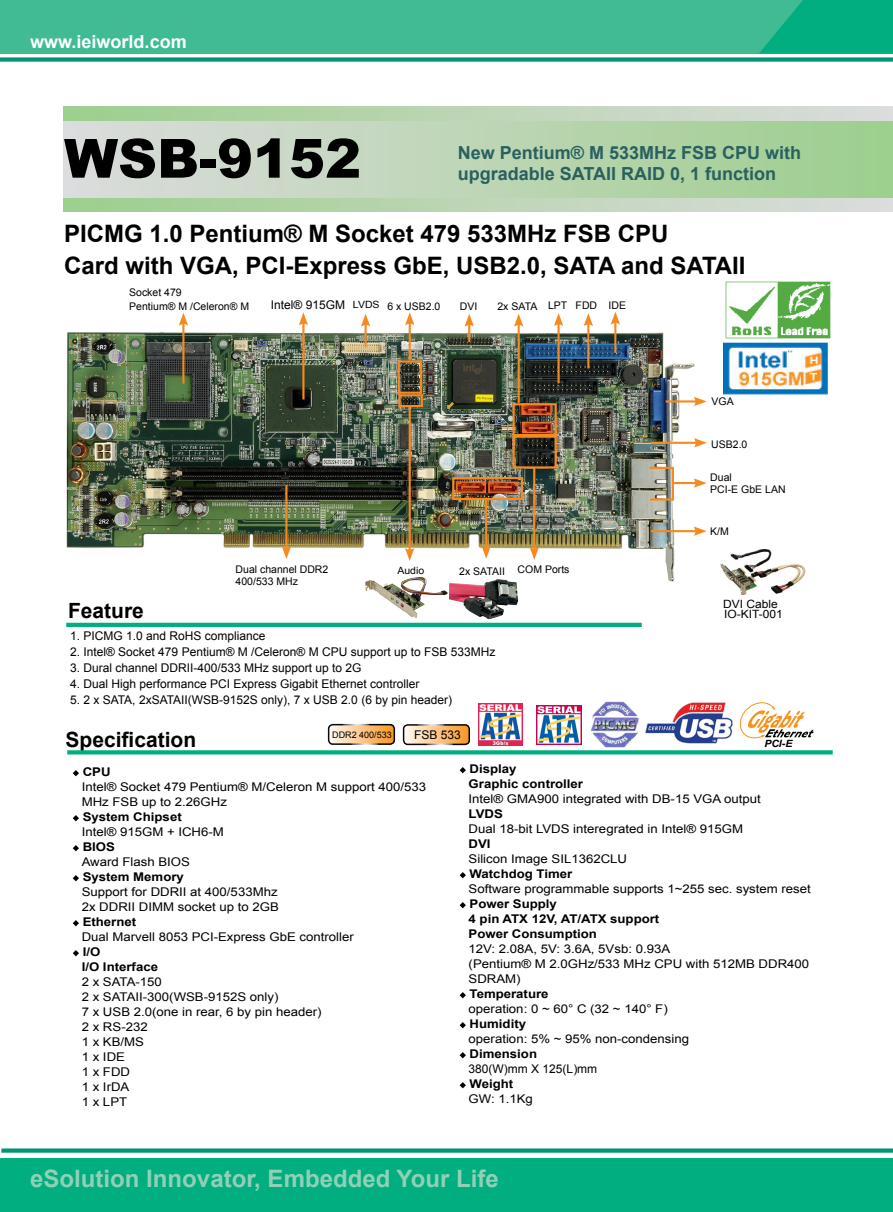
<style>
.page{position:relative;width:893px;height:1212px;background:#fff}
.page>*{position:absolute;margin:0;border:0;box-sizing:border-box;transform-origin:0 0}
.t1{font:900 54px "Arial";color:#000}
.t2{font:700 24px/32px "Arial";color:#000}
.t3{font:700 24px "Arial";color:#90d0b7}
.t4{font:700 21px "Arial";color:#000}
.t5{font:700 18px/21px "Arial";color:#2a6060}
.t6{font:700 18px "Arial";color:#fff}
.t7{font:12px/15px "Arial";color:#000;scale:1.1 1}
.t8{font:12px "Arial";color:#000}
.t9{font:700 12px/15px "Arial";color:#000;scale:1.1 1}
.t10{font:11.4px/10.6px "Arial";color:#000;scale:1.05 1}
.t11{font:10.5px/12px "Arial";color:#000}
.t12{font:10.05px "Arial";color:#000;scale:1.05 1}
.t13{font:italic 700 10.05px "Arial";color:#000;scale:1.05 1}
.t14{font:9px "Arial";color:#000}
.s1{font-size:10.05px}
.s2{font-size:10.5px}
</style>
<div class="page">
<div style="left:803px;top:0;width:89px;height:54px;background:#00ae7f"></div>
<div style="left:0;top:0;width:803px;height:54px;background:#40bb94"></div>
<div style="left:0;top:1158px;width:893px;height:54px;background:#00ae7f"></div>
<div style="left:0;top:57px;width:893px;height:5px;background:#009675"></div>
<div style="left:64px;top:106px;width:829px;height:106px;background:linear-gradient(to right,#9dce8e,#dcdcdd)"></div>
<div style="left:64px;top:122px;width:829px;height:75px;background:linear-gradient(to right,#dcdcdd,#9dce8e)"></div>
<div style="left:1px;top:1148px;width:892px;height:5px;background:#009675"></div>
<svg style="left:892px;top:0;width:1px;height:62px"></svg>
<img style="left:66px;top:324px;width:629px;height:265px">
<hr style="left:66px;top:623px;width:576px;height:4px;background:#00ae7f">
<img style="left:725px;top:281px;width:105px;height:58px">
<svg style="left:67px;top:750px;width:766px;height:4px;background:#11b387"></svg>
<div style="left:329px;top:725px;width:65px;height:19px;background:linear-gradient(to right,#fffaf4,#f99623);border-radius:4px"></div>
<div style="left:328px;top:724px;width:67px;height:21px;border:2px solid #fff;border-radius:4px"></div>
<div style="left:404px;top:725px;width:65px;height:19px;background:linear-gradient(to right,#fffaf4,#f99623);border-radius:4px"></div>
<div style="left:403px;top:724px;width:67px;height:21px;border:2px solid #fff;border-radius:4px"></div>
<svg style="left:73px;top:770px;width:6px;height:6px"></svg>
<svg style="left:73px;top:815px;width:6px;height:6px"></svg>
<svg style="left:73px;top:845px;width:6px;height:6px"></svg>
<svg style="left:73px;top:875px;width:6px;height:6px"></svg>
<svg style="left:73px;top:920px;width:6px;height:6px"></svg>
<svg style="left:73px;top:950px;width:6px;height:6px"></svg>
<svg style="left:460px;top:767px;width:6px;height:6px"></svg>
<svg style="left:460px;top:872px;width:6px;height:6px"></svg>
<svg style="left:460px;top:902px;width:6px;height:6px"></svg>
<svg style="left:460px;top:992px;width:6px;height:6px"></svg>
<svg style="left:460px;top:1022px;width:6px;height:6px"></svg>
<svg style="left:460px;top:1052px;width:6px;height:6px"></svg>
<svg style="left:460px;top:1082px;width:6px;height:6px"></svg>
<hr style="left:182px;top:322px;width:2px;height:61px;background:#f6891f">
<svg style="left:179px;top:313px;width:9px;height:13px"></svg>
<hr style="left:302px;top:322px;width:2px;height:77px;background:#f6891f">
<svg style="left:299px;top:312px;width:9px;height:13px"></svg>
<hr style="left:364px;top:323px;width:3px;height:24px;background:#f6891f">
<svg style="left:361px;top:314px;width:9px;height:13px"></svg>
<hr style="left:409px;top:321px;width:2px;height:39px;background:#f6891f">
<svg style="left:405px;top:312px;width:9px;height:13px"></svg>
<div style="left:398px;top:360px;width:24px;height:34px;border:2px solid #f6891f"></div>
<svg style="left:465px;top:314px;width:9px;height:28px"></svg>
<hr style="left:518px;top:323px;width:2px;height:80px;background:#f6891f">
<svg style="left:514px;top:314px;width:9px;height:13px"></svg>
<div style="left:512px;top:403px;width:45px;height:33px;border:2px solid #f6891f"></div>
<div style="left:512px;top:436px;width:45px;height:32px;border:2px solid #f6891f"></div>
<hr style="left:533px;top:467px;width:2px;height:84px;background:#f6891f">
<svg style="left:529px;top:547px;width:10px;height:13px"></svg>
<hr style="left:409px;top:408px;width:2px;height:144px;background:#f6891f">
<svg style="left:405px;top:548px;width:9px;height:13px"></svg>
<div style="left:398px;top:394px;width:25px;height:13px;border:2px solid #f6891f"></div>
<hr style="left:285px;top:485px;width:2px;height:65px;background:#f6891f">
<svg style="left:282px;top:546px;width:9px;height:13px"></svg>
<hr style="left:666px;top:400px;width:32px;height:2px;background:#f6891f">
<svg style="left:694px;top:397px;width:13px;height:9px"></svg>
<hr style="left:651px;top:442px;width:47px;height:2px;background:#f6891f">
<svg style="left:694px;top:438px;width:13px;height:9px"></svg>
<hr style="left:673px;top:482px;width:24px;height:2px;background:#f6891f">
<svg style="left:694px;top:478px;width:13px;height:10px"></svg>
<hr style="left:649px;top:467px;width:24px;height:2px;background:#f6891f">
<hr style="left:650px;top:498px;width:23px;height:2px;background:#f6891f">
<hr style="left:672px;top:467px;width:2px;height:33px;background:#f6891f">
<hr style="left:651px;top:530px;width:46px;height:2px;background:#f6891f">
<svg style="left:694px;top:526px;width:13px;height:10px"></svg>
<img style="left:724px;top:337px;width:105px;height:58px">
<hr style="left:557px;top:322px;width:3px;height:61px;background:#f6891f">
<svg style="left:554px;top:313px;width:9px;height:13px"></svg>
<hr style="left:587px;top:322px;width:2px;height:46px;background:#f6891f">
<svg style="left:584px;top:313px;width:9px;height:13px"></svg>
<hr style="left:614px;top:321px;width:2px;height:32px;background:#f6891f">
<svg style="left:611px;top:312px;width:9px;height:13px"></svg>
<div style="left:452px;top:477px;width:71px;height:23px;border:2px solid #f6891f"></div>
<hr style="left:485px;top:499px;width:2px;height:50px;background:#f6891f">
<svg style="left:481px;top:546px;width:10px;height:13px"></svg>
<svg style="left:740px;top:702px;width:76px;height:51px"></svg>
<img style="left:645px;top:702px;width:88px;height:42px">
<img style="left:590px;top:702px;width:50px;height:46px">
<img style="left:536px;top:706px;width:46px;height:39px">
<img style="left:366px;top:577px;width:82px;height:40px">
<img style="left:450px;top:571px;width:69px;height:49px">
<img style="left:721px;top:549px;width:84px;height:46px">
<img style="left:479px;top:703px;width:44px;height:43px">
<h3 class="t6" style="left:30px;top:30px;width:158px">www.ieiworld.com</h3>
<h1 class="t1" style="left:64px;top:119px;width:299px">WSB-9152</h1>
<h3 class="t5" style="left:458px;top:143px;width:345px">New Pentium® M 533MHz FSB CPU with upgradable SATAII RAID 0, 1 function</h3>
<h2 class="t2" style="left:64px;top:218px;width:683px">PICMG 1.0 Pentium® M Socket 479 533MHz FSB CPU<br>Card with VGA, PCI-Express GbE, USB2.0, SATA and SATAII</h2>
<p class="t11" style="left:129px;top:286px;width:121px;line-height:13.5px">Socket 479<br>Pentium® M /Celeron® M</p>
<p class="t8" style="left:271px;top:297px;width:171px">Intel® 915GM <span class="s1">LVDS</span> <span class="s2">6 x USB2.0</span></p>
<p class="t11" style="left:460px;top:301px;width:19px">DVI</p>
<p class="t11" style="left:497px;top:300px;width:41px">2x SATA</p>
<p class="t11" style="left:548px;top:299px;width:79px">LPT FDD IDE</p>
<h3 class="t4" style="left:68px;top:597px;width:77px">Feature</h3>
<p class="t11" style="left:236px;top:564px;width:94px">Dual channel DDR2<br>400/533 MHz</p>
<p class="t12" style="left:397px;top:563px;width:27px">Audio</p>
<p class="t11" style="left:518px;top:564px;width:53px">COM Ports</p>
<p class="t11" style="left:459px;top:565px;width:47px">2x SATAII</p>
<p class="t11" style="left:711px;top:395px;width:24px">VGA</p>
<p class="t11" style="left:711px;top:438px;width:38px">USB2.0</p>
<p class="t11" style="left:710px;top:472px;width:77px">Dual<br>PCI-E GbE LAN</p>
<p class="t11" style="left:710px;top:525px;width:20px">K/M</p>
<p class="t10" style="left:723px;top:598px;width:58px">DVI Cable<br>IO-KIT-001</p>
<p class="t8" style="left:70px;top:628px;width:197px">1. PICMG 1.0 and RoHS compliance</p>
<p class="t8" style="left:70px;top:644px;width:427px">2. Intel® Socket 479 Pentium® M /Celeron® M CPU support up to FSB 533MHz</p>
<p class="t8" style="left:70px;top:660px;width:293px">3. Dural channel DDRII-400/533 MHz support up to 2G</p>
<p class="t8" style="left:70px;top:676px;width:351px">4. Dual High performance PCI Express Gigabit Ethernet controller</p>
<p class="t8" style="left:70px;top:692px;width:383px">5. 2 x SATA, 2xSATAII(WSB-9152S only), 7 x USB 2.0 (6 by pin header)</p>
<h3 class="t4" style="left:65px;top:726px;width:132px">Specification</h3>
<p class="t14" style="left:332px;top:728px;width:61px">DDR2 400/533</p>
<p class="t8" style="left:414px;top:727px;width:48px">FSB 533</p>
<p class="t9" style="left:83px;top:765px;width:27px">CPU</p>
<p class="t7" style="left:82px;top:780px;width:315px">Intel® Socket 479 Pentium® M/Celeron M support 400/533<br>MHz FSB up to 2.26GHz</p>
<p class="t9" style="left:83px;top:810px;width:92px">System Chipset</p>
<p class="t7" style="left:82px;top:825px;width:131px">Intel® 915GM + ICH6-M</p>
<p class="t9" style="left:83px;top:840px;width:31px">BIOS</p>
<p class="t7" style="left:82px;top:855px;width:100px">Award Flash BIOS</p>
<p class="t9" style="left:83px;top:870px;width:94px">System Memory</p>
<p class="t7" style="left:82px;top:885px;width:181px">Support for DDRII at 400/533Mhz<br>2x DDRII DIMM socket up to 2GB</p>
<p class="t9" style="left:83px;top:915px;width:50px">Ethernet</p>
<p class="t7" style="left:82px;top:930px;width:249px">Dual Marvell 8053 PCI-Express GbE controller</p>
<p class="t9" style="left:82px;top:945px;width:71px">I/O<br>I/O Interface</p>
<p class="t7" style="left:82px;top:975px;width:220px">2 x SATA-150<br>2 x SATAII-300(WSB-9152S only)<br>7 x USB 2.0(one in rear, 6 by pin header)<br>2 x RS-232<br>1 x KB/MS<br>1 x IDE<br>1 x FDD<br>1 x IrDA<br>1 x LPT</p>
<p class="t13" style="left:764px;top:737px;width:28px">PCI-E</p>
<p class="t9" style="left:469px;top:762px;width:106px">Display<br>Graphic controller</p>
<p class="t7" style="left:469px;top:792px;width:267px">Intel® GMA900 integrated with DB-15 VGA output</p>
<p class="t9" style="left:469px;top:807px;width:33px">LVDS</p>
<p class="t7" style="left:469px;top:822px;width:251px">Dual 18-bit LVDS interegrated in Intel® 915GM</p>
<p class="t9" style="left:469px;top:837px;width:22px">DVI</p>
<p class="t7" style="left:469px;top:852px;width:146px">Silicon Image SIL1362CLU</p>
<p class="t9" style="left:470px;top:867px;width:95px">Watchdog Timer</p>
<p class="t7" style="left:469px;top:882px;width:313px">Software programmable supports 1~255 sec. system reset</p>
<p class="t9" style="left:469px;top:897px;width:175px">Power Supply<br>4 pin ATX 12V, AT/ATX support<br>Power Consumption</p>
<p class="t7" style="left:469px;top:942px;width:311px">12V: 2.08A, 5V: 3.6A, 5Vsb: 0.93A<br>(Pentium® M 2.0GHz/533 MHz CPU with 512MB DDR400<br>SDRAM)</p>
<p class="t9" style="left:470px;top:987px;width:73px">Temperature</p>
<p class="t7" style="left:469px;top:1002px;width:183px">operation: 0 ~ 60° C (32 ~ 140° F)</p>
<p class="t9" style="left:470px;top:1017px;width:53px">Humidity</p>
<p class="t7" style="left:469px;top:1032px;width:202px">operation: 5% ~ 95% non-condensing</p>
<p class="t9" style="left:470px;top:1047px;width:63px">Dimension</p>
<p class="t8" style="left:469px;top:1061px;width:130px">380(W)mm X 125(L)mm</p>
<p class="t9" style="left:470px;top:1077px;width:41px">Weight</p>
<p class="t7" style="left:469px;top:1092px;width:60px">GW: 1.1Kg</p>
<h2 class="t3" style="left:30px;top:1163px;width:470px">eSolution Innovator, Embedded Your Life</h2>
</div>
